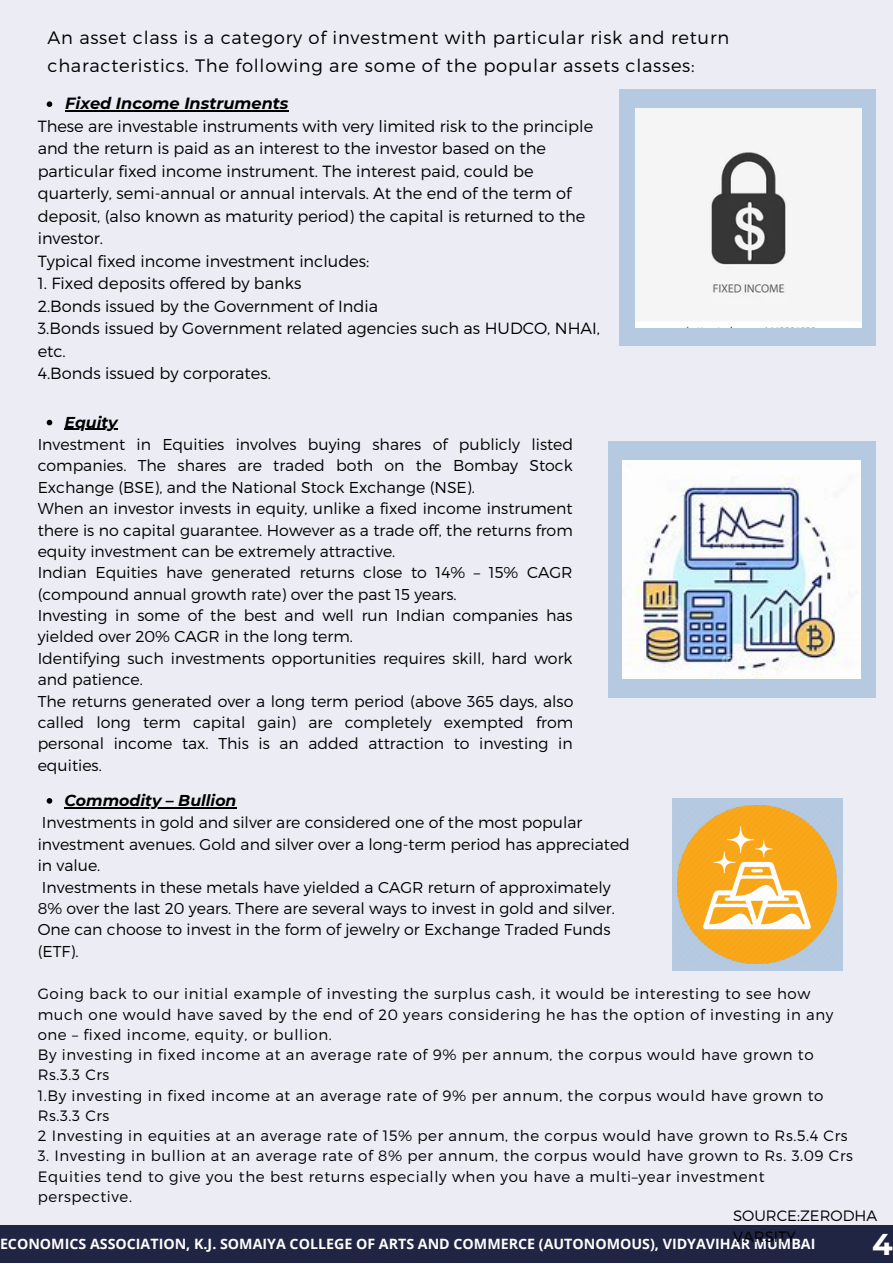
<style>
.page{position:relative;width:893px;height:1264px;background:#fff}
.page>*{position:absolute;margin:0;border:0;box-sizing:border-box;transform-origin:0 0}
.t1{font:700 30px "Montserrat";color:#fefefd}
.t2{font:300 18px/28px "Montserrat";letter-spacing:.04em;color:#000}
.t3{font:300 16.2px/22.5px "Montserrat";color:#000}
.t4{font:italic 700 16.2px "Montserrat";color:#000}
.t5{font:300 15.75px/21.3px "Montserrat";color:#000}
.t6{font:italic 700 15.75px "Montserrat";color:#000}
.t7{font:300 15px/20.2px "Montserrat";letter-spacing:.04em;color:#000}
.t8{font:300 15px/20.2px "Montserrat";color:#000}
.t9{font:700 14.25px "Open Sans";color:#fefefd}
</style>
<div class="page">
<div style="left:0;top:0;width:892px;height:1262px;background:#ebecf4"></div>
<div style="left:619px;top:89px;width:256px;height:257px;background:#b5cae1"></div>
<img style="left:635px;top:108px;width:226px;height:219px">
<div style="left:607px;top:441px;width:268px;height:256px;background:#b5cae1"></div>
<img style="left:622px;top:460px;width:238px;height:218px">
<div style="left:671px;top:798px;width:171px;height:172px;background:#b5cae1"></div>
<img style="left:677px;top:805px;width:159px;height:158px">
<svg style="left:47px;top:101px;width:5px;height:6px"></svg>
<hr style="left:65px;top:110px;width:223px;height:1px;background:#000">
<svg style="left:47px;top:420px;width:5px;height:5px"></svg>
<hr style="left:64px;top:429px;width:54px;height:1px;background:#000">
<svg style="left:47px;top:798px;width:5px;height:5px"></svg>
<hr style="left:64px;top:807px;width:172px;height:1px;background:#000">
<div style="left:0;top:1225px;width:892px;height:37px;background:#202543"></div>
<p class="t2" style="left:47px;top:22px;width:683px">An asset class is a category of investment with particular risk and return characteristics. The following are some of the popular assets classes:</p>
<p class="t4" style="left:65px;top:94px;width:225px">Fixed Income Instruments</p>
<p class="t3" style="left:38px;top:114px;width:557px">These are investable instruments with very limited risk to the principle and the return is paid as an interest to the investor based on the particular fixed income instrument. The interest paid, could be quarterly, semi-annual or annual intervals. At the end of the term of deposit, (also known as maturity period) the capital is returned to the investor.<br>Typical fixed income investment includes:</p>
<p class="t3" style="left:38px;top:271px;width:564px">1. Fixed deposits offered by banks<br>2.Bonds issued by the Government of India<br>3.Bonds issued by Government related agencies such as HUDCO, NHAI, etc.<br>4.Bonds issued by corporates.</p>
<p class="t6" style="left:64px;top:412px;width:55px">Equity</p>
<p class="t5" style="left:38px;top:433px;width:537px">Investment in Equities involves buying shares of publicly listed companies. The shares are traded both on the Bombay Stock Exchange (BSE), and the National Stock Exchange (NSE).<br>When an investor invests in equity, unlike a fixed income instrument there is no capital guarantee. However as a trade off, the returns from equity investment can be extremely attractive.<br>Indian Equities have generated returns close to 14% – 15% CAGR (compound annual growth rate) over the past 15 years.<br>Investing in some of the best and well run Indian companies has yielded over 20% CAGR in the long term.<br>Identifying such investments opportunities requires skill, hard work and patience.<br>The returns generated over a long term period (above 365 days, also called long term capital gain) are completely exempted from personal income tax. This is an added attraction to investing in equities.</p>
<p class="t6" style="left:64px;top:790px;width:173px">Commodity – Bullion</p>
<p class="t5" style="left:38px;top:811px;width:593px">Investments in gold and silver are considered one of the most popular investment avenues. Gold and silver over a long-term period has appreciated in value.<br>Investments in these metals have yielded a CAGR return of approximately 8% over the last 20 years. There are several ways to invest in gold and silver.<br>One can choose to invest in the form of jewelry or Exchange Traded Funds (ETF).</p>
<p class="t7" style="left:38px;top:983px;width:811px">Going back to our initial example of investing the surplus cash, it would be interesting to see how much one would have saved by the end of 20 years considering he has the option of investing in any one – fixed income, equity, or bullion.<br>By investing in fixed income at an average rate of 9% per annum, the corpus would have grown to Rs.3.3 Crs<br>1.By investing in fixed income at an average rate of 9% per annum, the corpus would have grown to Rs.3.3 Crs<br>2 Investing in equities at an average rate of 15% per annum, the corpus would have grown to Rs.5.4 Crs</p>
<p class="t7" style="left:38px;top:1145px;width:816px">3. Investing in bullion at an average rate of 8% per annum, the corpus would have grown to Rs. 3.09 Crs<br>Equities tend to give you the best returns especially when you have a multi–year investment perspective.</p>
<p class="t9" style="left:0;top:1233px;width:816px">ECONOMICS ASSOCIATION, K.J. SOMAIYA COLLEGE OF ARTS AND COMMERCE (AUTONOMOUS), VIDYAVIHAR MUMBAI</p>
<h1 class="t1" style="left:872px;top:1225px;width:22px">4</h1>
<p class="t8" style="left:733px;top:1205px;width:145px">SOURCE:ZERODHA<br>VARSITY</p>
</div>
